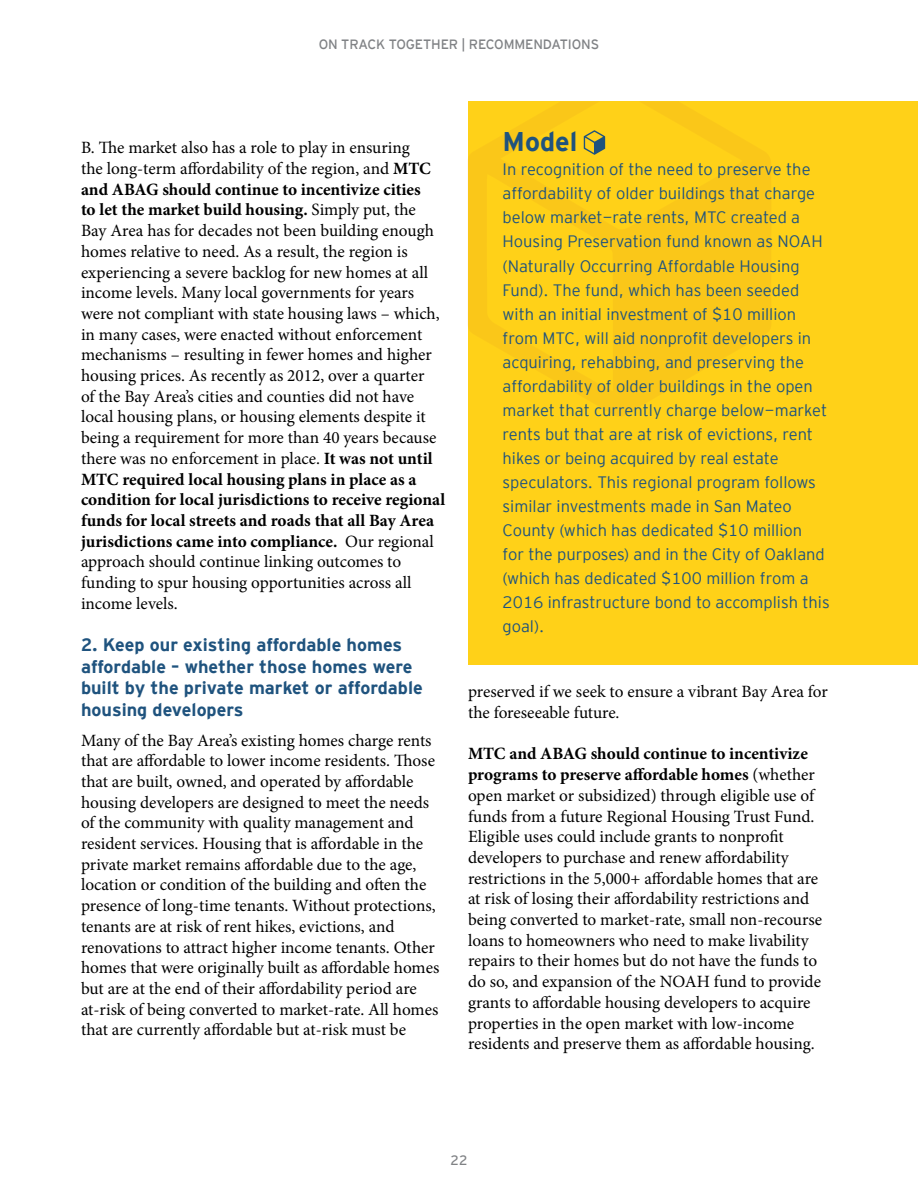
<style>
.page{position:relative;width:918px;height:1188px;background:#fff}
.page>*{position:absolute;margin:0;border:0;box-sizing:border-box;transform-origin:0 0}
.t1{font:700 27px "Interstate Mono";color:#1f537e}
.t2{font:700 18px/21.6px "Interstate Mono";color:#1f537e}
.t3{font:17.25px/20.7px "Minion Pro";letter-spacing:-.005em;color:#000}
.t4{font:16.5px/24px "Interstate Mono Lgt";color:#1f537e}
.t5{font:13.5px "Interstate Mono";letter-spacing:-.01em;color:#808285}
.s1{font-weight:700}
</style>
<div class="page">
<div style="left:468px;top:101px;width:450px;height:564px;background:#ffd118"></div>
<svg style="left:584px;top:130px;width:21px;height:25px"></svg>
<p class="t5" style="left:319px;top:37px;width:282px">ON TRACK TOGETHER | RECOMMENDATIONS</p>
<p class="t3" style="left:81px;top:138px;width:366px">B. The market also has a role to play in ensuring<br>the long-term affordability of the region, and <span class="s1">MTC and ABAG should continue to incentivize cities<br>to let the market build housing.</span> Simply put, the Bay Area has for decades not been building enough homes relative to need. As a result, the region is experiencing a severe backlog for new homes at all income levels. Many local governments for years were not compliant with state housing laws – which, in many cases, were enacted without enforcement mechanisms – resulting in fewer homes and higher housing prices. As recently as 2012, over a quarter<br>of the Bay Area’s cities and counties did not have local housing plans, or housing elements despite it being a requirement for more than 40 years because there was no enforcement in place. <span class="s1">It was not until MTC required local housing plans in place as a condition for local jurisdictions to receive regional funds for local streets and roads that all Bay Area jurisdictions came into compliance.</span> Our regional approach should continue linking outcomes to funding to spur housing opportunities across all income levels.</p>
<p class="t2" style="left:81px;top:634px;width:343px">2. Keep our existing affordable homes affordable – whether those homes were built by the private market or affordable housing developers</p>
<p class="t3" style="left:81px;top:730px;width:360px">Many of the Bay Area’s existing homes charge rents that are affordable to lower income residents. Those that are built, owned, and operated by affordable housing developers are designed to meet the needs of the community with quality management and resident services. Housing that is affordable in the private market remains affordable due to the age, location or condition of the building and often the presence of long-time tenants. Without protections, tenants are at risk of rent hikes, evictions, and renovations to attract higher income tenants. Other homes that were originally built as affordable homes but are at the end of their affordability period are at-risk of being converted to market-rate. All homes that are currently affordable but at-risk must be</p>
<h1 class="t1" style="left:503px;top:127px;width:76px">Model</h1>
<p class="t4" style="left:503px;top:158px;width:329px">In recognition of the need to preserve the affordability of older buildings that charge below market-rate rents, MTC created a Housing Preservation fund known as NOAH (Naturally Occurring Affordable Housing Fund). The fund, which has been seeded with an initial investment of $10 million from MTC, will aid nonprofit developers in acquiring, rehabbing, and preserving the affordability of older buildings in the open market that currently charge below-market rents but that are at risk of evictions, rent hikes or being acquired by real estate speculators. This regional program follows similar investments made in San Mateo County (which has dedicated $10 million<br>for the purposes) and in the City of Oakland (which has dedicated $100 million from a 2016 infrastructure bond to accomplish this goal).</p>
<p class="t3" style="left:468px;top:682px;width:361px">preserved if we seek to ensure a vibrant Bay Area for the foreseeable future.</p>
<p class="t3" style="left:468px;top:744px;width:356px"><span class="s1">MTC and ABAG should continue to incentivize programs to preserve affordable homes</span> (whether open market or subsidized) through eligible use of funds from a future Regional Housing Trust Fund.<br>Eligible uses could include grants to nonprofit developers to purchase and renew affordability restrictions in the 5,000+ affordable homes that are at risk of losing their affordability restrictions and being converted to market-rate, small non-recourse loans to homeowners who need to make livability repairs to their homes but do not have the funds to do so, and expansion of the NOAH fund to provide grants to affordable housing developers to acquire properties in the open market with low-income residents and preserve them as affordable housing.</p>
<p class="t5" style="left:451px;top:1152px;width:18px">22</p>
</div>
